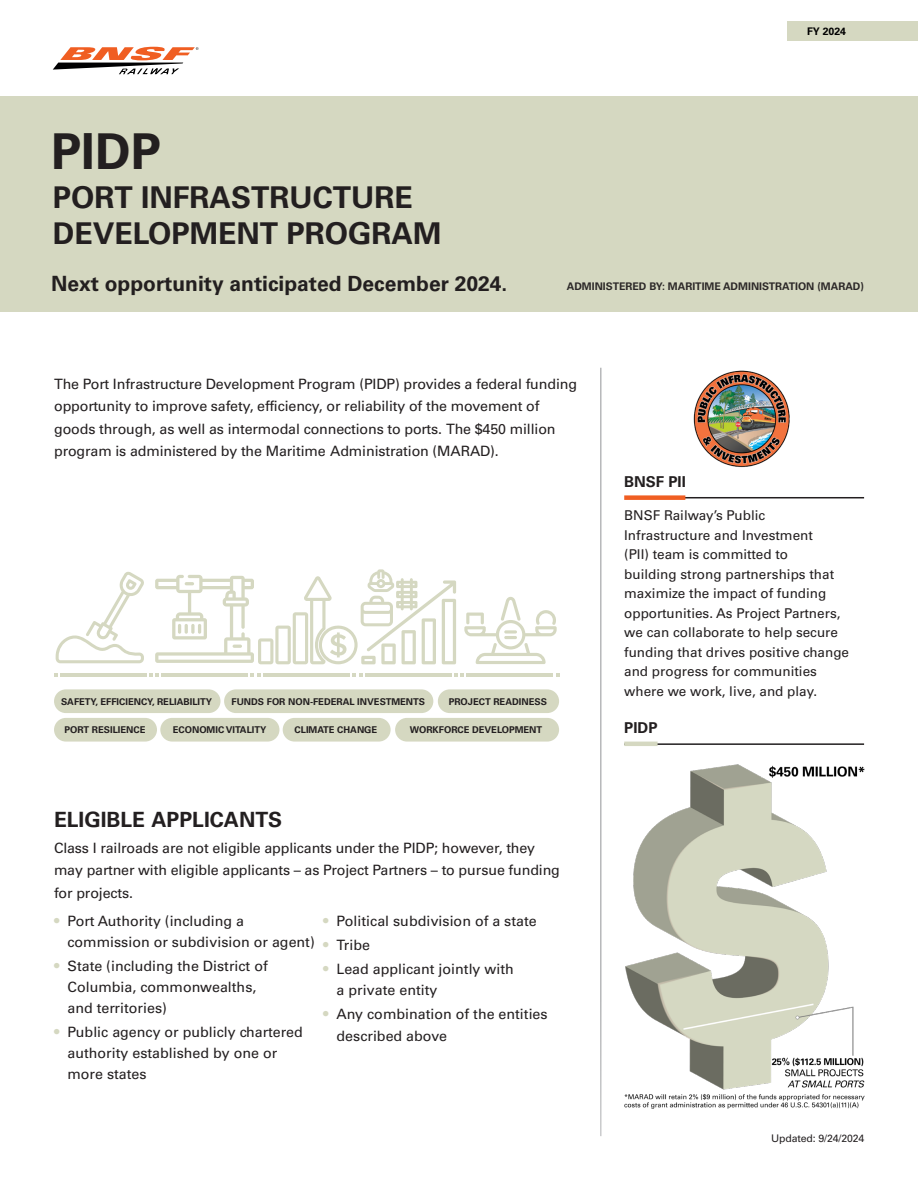
<style>
.page{position:relative;width:918px;height:1188px;background:#fff}
.page>*{position:absolute;margin:0;border:0;box-sizing:border-box;transform-origin:0 0}
.t1{font:700 49.5px "Univers";color:#231f20}
.t2{font:700 30px/36px "Univers";color:#231f20}
.Header__Medium{font:700 21px "Univers";color:#231f20}
.t3{font:700 15px "Univers";color:#231f20}
.Body_Text__Black{font:14.25px/22.5px "Univers";letter-spacing:-.01em;color:#231f20}
.t4{font:13.5px/19.5px "Univers";color:#231f20}
.t5{font:700 10.5px "Univers";color:#231f20}
.Body_Text__Black-2{font:10.5px "Univers";letter-spacing:-.01em;color:#231f20}
.t6{font:700 10.5px "Univers";color:#000}
.Body_Text__Black-3{font:700 9.3px "Univers";color:#231f20}
.s1{font-size:15px;color:#d5d8c1}
</style>
<div class="page">
<div style="left:0;top:96px;width:918px;height:216px;background:#d5d8c1"></div>
<div style="left:788px;top:22px;width:130px;height:19px;background:#d5d8c1"></div>
<div style="left:438px;top:689px;width:121px;height:24px;background:#d5d8c1;border-radius:12px"></div>
<hr style="left:624px;top:743px;width:240px;height:2px;background:#231f20">
<hr style="left:684px;top:497px;width:180px;height:1px;background:#231f20">
<div style="left:624px;top:495px;width:61px;height:5px;background:#f05e22"></div>
<img style="left:693px;top:370px;width:97px;height:98px">
<svg style="left:53px;top:47px;width:145px;height:27px"></svg>
<hr style="left:624px;top:742px;width:34px;height:4px;background:#d5d8c1">
<hr style="left:600px;top:368px;width:1px;height:768px;background:#939598">
<div style="left:54px;top:689px;width:167px;height:24px;background:#d5d8c1;border-radius:12px"></div>
<div style="left:224px;top:689px;width:209px;height:24px;background:#d5d8c1;border-radius:12px"></div>
<div style="left:283px;top:718px;width:108px;height:24px;background:#d5d8c1;border-radius:12px"></div>
<div style="left:54px;top:718px;width:103px;height:24px;background:#d5d8c1;border-radius:12px"></div>
<div style="left:395px;top:718px;width:164px;height:24px;background:#d5d8c1;border-radius:12px"></div>
<div style="left:160px;top:718px;width:119px;height:24px;background:#d5d8c1;border-radius:12px"></div>
<img style="left:624px;top:765px;width:240px;height:344px">
<hr style="left:60px;top:674px;width:86px;height:3px;background:#d5d8c1">
<svg style="left:56px;top:572px;width:88px;height:91px"></svg>
<hr style="left:162px;top:674px;width:86px;height:3px;background:#d5d8c1">
<svg style="left:150px;top:674px;width:8px;height:3px"></svg>
<hr style="left:263px;top:674px;width:87px;height:3px;background:#d5d8c1">
<svg style="left:251px;top:674px;width:9px;height:3px"></svg>
<hr style="left:365px;top:674px;width:87px;height:3px;background:#d5d8c1">
<svg style="left:353px;top:674px;width:9px;height:3px"></svg>
<svg style="left:155px;top:569px;width:301px;height:95px"></svg>
<hr style="left:467px;top:674px;width:86px;height:3px;background:#d5d8c1">
<svg style="left:455px;top:674px;width:8px;height:3px"></svg>
<svg style="left:464px;top:597px;width:93px;height:67px"></svg>
<p class="t1" style="left:51px;top:123px;width:111px">PIDP</p>
<p class="t2" style="left:53px;top:180px;width:390px">PORT INFRASTRUCTURE<br>DEVELOPMENT PROGRAM</p>
<p class="Header__Medium" style="left:51px;top:271px;width:458px">Next opportunity anticipated December 2024.</p>
<p class="t6" style="left:807px;top:25px;width:41px">FY 2024</p>
<p class="t5" style="left:567px;top:280px;width:299px">ADMINISTERED BY: MARITIME ADMINISTRATION (MARAD)</p>
<p class="Body_Text__Black" style="left:54px;top:372px;width:524px">The Port Infrastructure Development Program (PIDP) provides a federal funding opportunity to improve safety, efficiency, or reliability of the movement of goods through, as well as intermodal connections to ports. The $450 million program is administered by the Maritime Administration (MARAD).</p>
<p class="Body_Text__Black-3" style="left:61px;top:696px;width:152px">SAFETY, EFFICIENCY, RELIABILITY</p>
<p class="Body_Text__Black-3" style="left:231px;top:696px;width:195px">FUNDS FOR NON-FEDERAL INVESTMENTS</p>
<p class="Body_Text__Black-3" style="left:65px;top:725px;width:82px">PORT RESILIENCE</p>
<p class="Body_Text__Black-3" style="left:173px;top:725px;width:95px">ECONOMIC VITALITY</p>
<p class="Body_Text__Black-3" style="left:295px;top:725px;width:84px">CLIMATE CHANGE</p>
<p class="Body_Text__Black-3" style="left:410px;top:725px;width:134px">WORKFORCE DEVELOPMENT</p>
<p class="Body_Text__Black-3" style="left:449px;top:696px;width:100px">PROJECT READINESS</p>
<p class="Header__Medium" style="left:54px;top:807px;width:230px">ELIGIBLE APPLICANTS</p>
<p class="Body_Text__Black" style="left:54px;top:837px;width:508px">Class I railroads are not eligible applicants under the PIDP; however, they may partner with eligible applicants – as Project Partners – to pursue funding for projects.</p>
<p class="Body_Text__Black" style="left:68px;top:910px;width:249px;line-height:21px;text-indent:-14px"><span class="s1">•</span> Port Authority (including a commission or subdivision or agent)</p>
<p class="Body_Text__Black" style="left:68px;top:955px;width:202px;line-height:21px;text-indent:-14px"><span class="s1">•</span> State (including the District of<br>Columbia, commonwealths, and territories)</p>
<p class="Body_Text__Black" style="left:68px;top:1021px;width:237px;line-height:21px;text-indent:-14px"><span class="s1">•</span> Public agency or publicly chartered authority established by one or more states</p>
<p class="Body_Text__Black" style="left:323px;top:909px;width:215px"><span class="s1">•</span> Political subdivision of a state</p>
<p class="Body_Text__Black" style="left:323px;top:933px;width:48px"><span class="s1">•</span> Tribe</p>
<p class="Body_Text__Black" style="left:337px;top:958px;width:179px;line-height:21px;text-indent:-14px"><span class="s1">•</span> Lead applicant jointly with a private entity</p>
<p class="Body_Text__Black" style="left:337px;top:1002px;width:213px;text-indent:-14px"><span class="s1">•</span> Any combination of the entities described above</p>
<p class="t3" style="left:624px;top:473px;width:63px">BNSF PII</p>
<p class="t4" style="left:624px;top:506px;width:226px">BNSF Railway’s Public<br>Infrastructure and Investment<br>(PII) team is committed to<br>building strong partnerships that maximize the impact of funding opportunities. As Project Partners, we can collaborate to help secure funding that drives positive change and progress for communities where we work, live, and play.</p>
<p class="t3" style="left:624px;top:719px;width:35px">PIDP</p>
<p class="Body_Text__Black-2" style="left:771px;top:1132px;width:95px">Updated: 9/24/2024</p>
</div>
